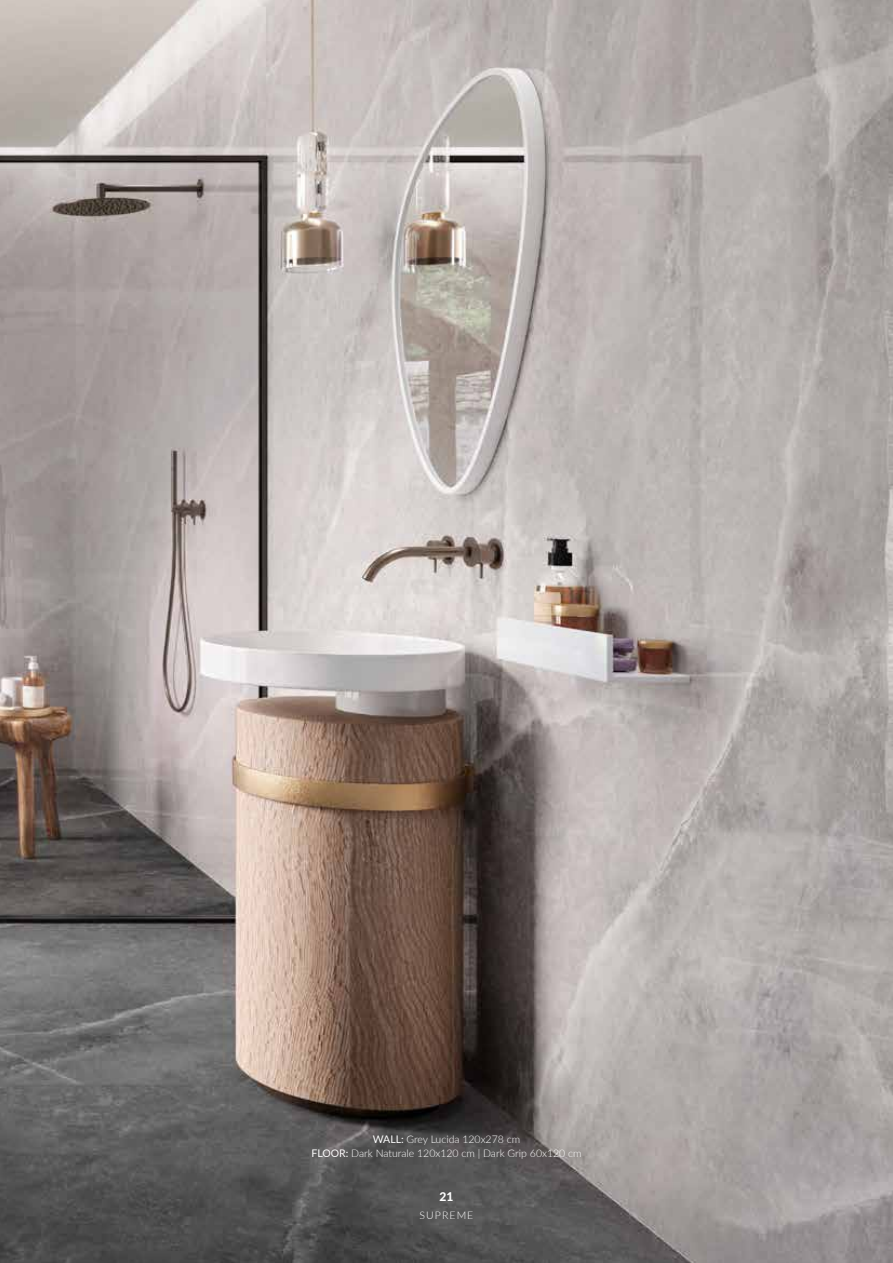
<style>
.page{position:relative;width:893px;height:1263px;background:#fff}
.page>*{position:absolute;margin:0;border:0;box-sizing:border-box;transform-origin:0 0}
.t1{font:900 12px "Lato";color:#fff}
.t2{font:300 10.5px/13.5px "Lato";color:#fff;text-align:center}
.t3{font:300 10.5px "Lato";letter-spacing:.1em;color:#fff}
.s1{font-weight:400}
</style>
<div class="page">
<img style="left:0;top:0;width:893px;height:1263px">
<p class="t2" style="left:311px;top:1132px;width:272px"><span class="s1">WALL:</span> Grey Lucida 120x278 cm<br><span class="s1">FLOOR:</span> Dark Naturale 120x120 cm | Dark Grip 60x120 cm</p>
<p class="t1" style="left:439px;top:1188px;width:16px">21</p>
<p class="t3" style="left:420px;top:1208px;width:55px">SUPREME</p>
</div>
